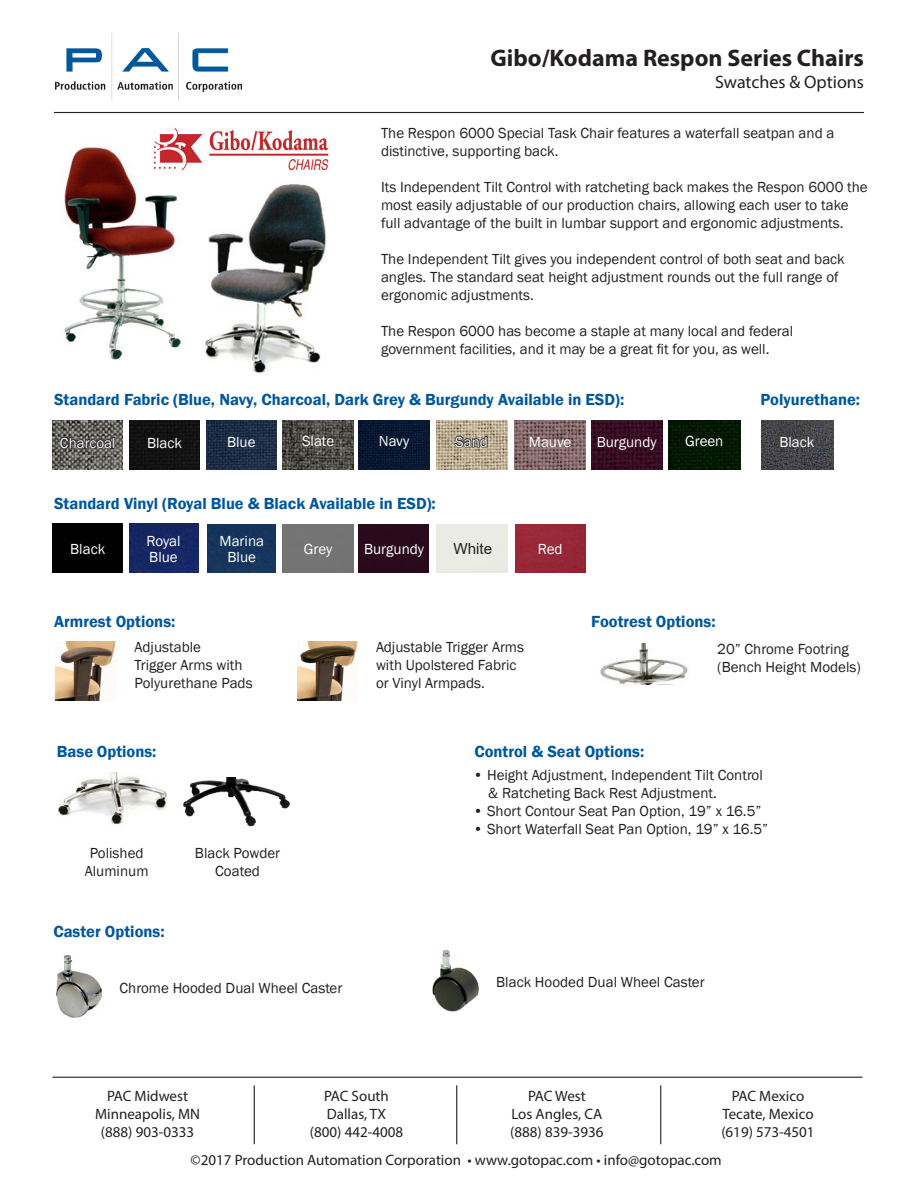
<style>
.page{position:relative;width:918px;height:1188px;background:#fff}
.page>*{position:absolute;margin:0;border:0;box-sizing:border-box;transform-origin:0 0}
.t1{font:700 24px "Myriad Pro";color:#231f20}
.t2{font:18px "Myriad Pro";color:#231f20}
.t3{font:600 16.5px "Franklin Gothic";color:#00579e}
.t4{font:15.15px "Arial";color:#231f20}
.t5{font:15px/18px "Franklin Gothic";color:#231f20}
.t6{font:15px/18px "Myriad Pro";color:#231f20;text-align:center}
.t7{font:15px/16.5px "Franklin Gothic";color:#fff;text-align:center}
</style>
<div class="page">
<img style="left:56px;top:33px;width:185px;height:68px">
<hr style="left:54px;top:112px;width:810px;height:1px;background:#231f20">
<hr style="left:52px;top:1077px;width:810px;height:1px;background:#231f20">
<hr style="left:254px;top:1085px;width:1px;height:59px;background:#231f20">
<hr style="left:456px;top:1085px;width:1px;height:59px;background:#231f20">
<hr style="left:660px;top:1085px;width:1px;height:59px;background:#231f20">
<img style="left:205px;top:184px;width:121px;height:190px">
<img style="left:64px;top:147px;width:117px;height:212px">
<img style="left:53px;top:421px;width:70px;height:49px">
<div style="left:129px;top:421px;width:71px;height:49px;background:#121212"></div>
<img style="left:206px;top:421px;width:71px;height:49px">
<img style="left:283px;top:421px;width:70px;height:49px">
<svg style="left:59px;top:436px;width:56px;height:14px"></svg>
<div style="left:359px;top:421px;width:71px;height:49px;background:#081831"></div>
<img style="left:668px;top:421px;width:72px;height:49px">
<img style="left:437px;top:421px;width:71px;height:49px">
<svg style="left:453px;top:435px;width:35px;height:14px"></svg>
<img style="left:515px;top:421px;width:71px;height:49px">
<img style="left:591px;top:421px;width:71px;height:49px">
<div style="left:52px;top:524px;width:71px;height:49px;background:#010101"></div>
<div style="left:129px;top:524px;width:69px;height:49px;background:#152663"></div>
<div style="left:207px;top:525px;width:69px;height:48px;background:#15355d"></div>
<div style="left:358px;top:525px;width:70px;height:48px;background:#2a0b1d"></div>
<div style="left:515px;top:525px;width:71px;height:48px;background:#972838"></div>
<img style="left:761px;top:421px;width:72px;height:49px">
<img style="left:150px;top:128px;width:179px;height:46px">
<img style="left:58px;top:772px;width:109px;height:53px">
<img style="left:183px;top:777px;width:107px;height:50px">
<img style="left:55px;top:642px;width:61px;height:59px">
<img style="left:297px;top:642px;width:61px;height:59px">
<img style="left:600px;top:643px;width:88px;height:41px">
<img style="left:56px;top:955px;width:47px;height:63px">
<img style="left:432px;top:949px;width:47px;height:63px">
<p class="t1" style="left:490px;top:42px;width:375px">Gibo/Kodama Respon Series Chairs</p>
<p class="t2" style="left:715px;top:70px;width:150px">Swatches &amp; Options</p>
<p class="t5" style="left:381px;top:124px;width:455px">The Respon 6000 Special Task Chair features a waterfall seatpan and a distinctive, supporting back.</p>
<p class="t5" style="left:381px;top:178px;width:488px">Its Independent Tilt Control with ratcheting back makes the Respon 6000 the most easily adjustable of our production chairs, allowing each user to take full advantage of the built in lumbar support and ergonomic adjustments.</p>
<p class="t5" style="left:381px;top:250px;width:465px">The Independent Tilt gives you independent control of both seat and back angles. The standard seat height adjustment rounds out the full range of ergonomic adjustments.</p>
<p class="t5" style="left:381px;top:322px;width:414px">The Respon 6000 has become a staple at many local and federal government facilities, and it may be a great fit for you, as well.</p>
<p class="t3" style="left:54px;top:389px;width:572px">Standard Fabric (Blue, Navy, Charcoal, Dark Grey &amp; Burgundy Available in ESD):</p>
<p class="t3" style="left:760px;top:389px;width:101px">Polyurethane:</p>
<p class="t7" style="left:779px;top:434px;width:36px">Black</p>
<p class="t7" style="left:60px;top:435px;width:57px">Charcoal</p>
<p class="t7" style="left:147px;top:435px;width:36px">Black</p>
<p class="t7" style="left:227px;top:434px;width:30px">Blue</p>
<p class="t7" style="left:302px;top:433px;width:34px">Slate</p>
<p class="t7" style="left:379px;top:433px;width:32px">Navy</p>
<p class="t7" style="left:455px;top:434px;width:34px">Sand</p>
<p class="t7" style="left:529px;top:434px;width:44px">Mauve</p>
<p class="t7" style="left:597px;top:434px;width:62px">Burgundy</p>
<p class="t7" style="left:685px;top:433px;width:40px">Green</p>
<p class="t3" style="left:54px;top:493px;width:383px">Standard Vinyl (Royal Blue &amp; Black Available in ESD):</p>
<p class="t7" style="left:70px;top:541px;width:36px">Black</p>
<p class="t7" style="left:147px;top:533px;width:36px">Royal</p>
<p class="t7" style="left:149px;top:549px;width:30px">Blue</p>
<p class="t7" style="left:220px;top:533px;width:46px">Marina<br>Blue</p>
<p class="t7" style="left:304px;top:541px;width:30px">Grey</p>
<p class="t7" style="left:364px;top:541px;width:62px">Burgundy</p>
<p class="t4" style="left:454px;top:538px;width:40px">White</p>
<p class="t7" style="left:538px;top:541px;width:26px">Red</p>
<p class="t3" style="left:54px;top:611px;width:123px">Armrest Options:</p>
<p class="t5" style="left:135px;top:639px;width:68px">Adjustable</p>
<p class="t5" style="left:135px;top:657px;width:109px">Trigger Arms with</p>
<p class="t5" style="left:135px;top:675px;width:120px">Polyurethane Pads</p>
<p class="t5" style="left:376px;top:639px;width:150px">Adjustable Trigger Arms with Upolstered Fabric or Vinyl Armpads.</p>
<p class="t3" style="left:591px;top:611px;width:126px">Footrest Options:</p>
<p class="t5" style="left:717px;top:640px;width:133px">20” Chrome Footring</p>
<p class="t5" style="left:717px;top:658px;width:145px">(Bench Height Models)</p>
<p class="t3" style="left:57px;top:741px;width:101px">Base Options:</p>
<p class="t5" style="left:90px;top:844px;width:55px">Polished</p>
<p class="t5" style="left:85px;top:862px;width:65px">Aluminum</p>
<p class="t3" style="left:53px;top:921px;width:113px">Caster Options:</p>
<p class="t5" style="left:195px;top:844px;width:87px">Black Powder</p>
<p class="t5" style="left:215px;top:862px;width:46px">Coated</p>
<p class="t5" style="left:120px;top:980px;width:224px">Chrome Hooded Dual Wheel Caster</p>
<p class="t3" style="left:474px;top:741px;width:171px">Control &amp; Seat Options:</p>
<p class="t5" style="left:473px;top:767px;width:291px">• Height Adjustment, Independent Tilt Control</p>
<p class="t5" style="left:488px;top:785px;width:230px">&amp; Ratcheting Back Rest Adjustment.</p>
<p class="t5" style="left:473px;top:803px;width:290px">• Short Contour Seat Pan Option, 19” x 16.5”</p>
<p class="t5" style="left:473px;top:821px;width:296px">• Short Waterfall Seat Pan Option, 19” x 16.5”</p>
<p class="t5" style="left:496px;top:974px;width:210px">Black Hooded Dual Wheel Caster</p>
<p class="t6" style="left:95px;top:1087px;width:106px">PAC Midwest<br>Minneapolis, MN (888) 903-0333</p>
<p class="t6" style="left:310px;top:1087px;width:95px">PAC South<br>Dallas, TX (800) 442-4008</p>
<p class="t6" style="left:510px;top:1087px;width:95px">PAC West<br>Los Angles, CA (888) 839-3936</p>
<p class="t6" style="left:721px;top:1087px;width:95px">PAC Mexico<br>Tecate, Mexico (619) 573-4501</p>
<p class="t6" style="left:191px;top:1151px;width:533px">©2017 Production Automation Corporation • www.gotopac.com • info@gotopac.com</p>
</div>
